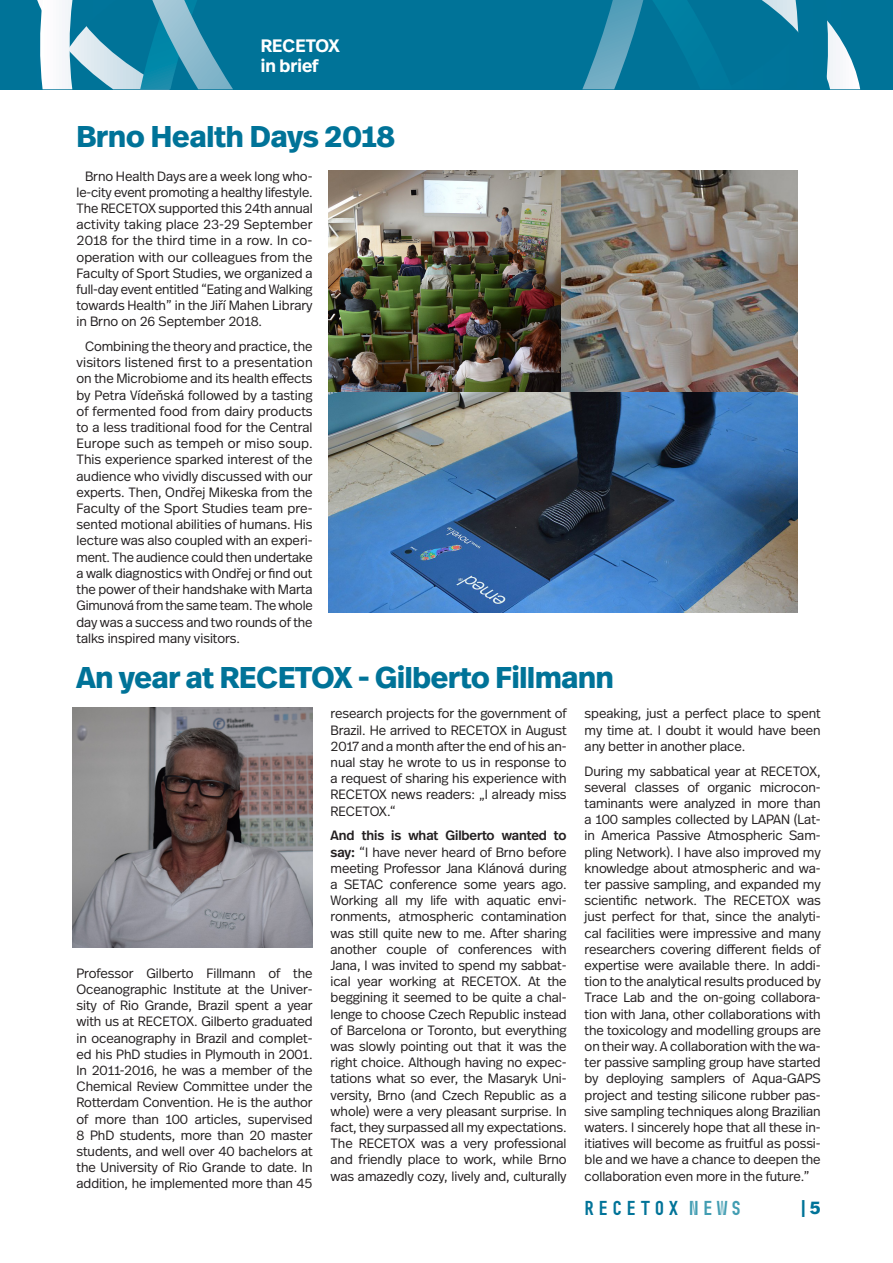
<style>
.page{position:relative;width:893px;height:1263px;background:#fff}
.page>*{position:absolute;margin:0;border:0;box-sizing:border-box;transform-origin:0 0}
.head_1{font:700 30px "Real Head Pro";letter-spacing:-.005em;color:#007398}
.t1{font:700 20.1px "Muni";color:#007398}
.t2{font:600 18px "Real Head Pro";color:#fff}
.head{font:700 18px "Real Head Pro";color:#007398}
.head_1-2{font:300 13.5px/16.2px "Real Head Pro";letter-spacing:-.005em;color:#231f20;text-align:justify}
.body_text{font:300 13.5px/16.2px "Real Head Pro";color:#231f20;text-align:justify}
.s1{font-weight:500}
.s2{color:#429db2}
</style>
<div class="page">
<hr style="left:0;top:0;width:1px;height:89px;background:#007398">
<div style="left:1px;top:0;width:892px;height:89px;background:#007398"></div>
<svg style="left:37px;top:0;width:823px;height:89px"></svg>
<svg style="left:39px;top:0;width:790px;height:89px"></svg>
<img style="left:328px;top:391px;width:470px;height:221px">
<img style="left:328px;top:171px;width:234px;height:220px">
<img style="left:562px;top:171px;width:236px;height:220px">
<img style="left:73px;top:708px;width:240px;height:239px">
<p class="t2" style="left:261px;top:31px;width:80px">RECETOX</p>
<p class="t2" style="left:261px;top:51px;width:59px">in brief</p>
<p class="head_1" style="left:77px;top:111px;width:320px">Brno Health Days 2018</p>
<p class="body_text" style="left:77px;top:167px;width:238px;text-indent:9px">Brno Health Days are a week long who&shy;le-city event promoting a healthy lifestyle.<br>The RECETOX supported this 24th annual activity taking place 23-29 September 2018 for the third time in a row. In co&shy;operation with our colleagues from the Faculty of Sport Studies, we organized a full-day event entitled “Eating and Walking towards Health” in the Jiří Mahen Library in Brno on 26 September 2018.</p>
<p class="body_text" style="left:77px;top:337px;width:238px;text-indent:9px">Combining the theory and practice, the visitors listened first to a presentation on the Microbiome and its health effects by Petra Vídeňská followed by a tasting of fermented food from dairy products to a less traditional food for the Central Europe such as tempeh or miso soup.<br>This experience sparked interest of the audience who vividly discussed with our experts. Then, Ondřej Mikeska from the Faculty of the Sport Studies team pre&shy;sented motional abilities of humans. His lecture was also coupled with an experi&shy;ment. The audience could then undertake a walk diagnostics with Ondřej or find out the power of their handshake with Marta Gimunová from the same team. The whole day was a success and two rounds of the talks inspired many visitors.</p>
<p class="head_1" style="left:77px;top:652px;width:539px">An year at RECETOX - Gilberto Fillmann</p>
<p class="head_1-2" style="left:77px;top:964px;width:238px">Professor Gilberto Fillmann of the Oceanographic Institute at the Univer&shy;sity of Rio Grande, Brazil spent a year with us at RECETOX. Gilberto graduated in oceanography in Brazil and complet&shy;ed his PhD studies in Plymouth in 2001.<br>In 2011-2016, he was a member of the Chemical Review Committee under the Rotterdam Convention. He is the author of more than 100 articles, supervised 8 PhD students, more than 20 master students, and well over 40 bachelors at the University of Rio Grande to date. In addition, he implemented more than 45</p>
<p class="head_1-2" style="left:331px;top:705px;width:238px">research projects for the government of Brazil. He arrived to RECETOX in August 2017 and a month after the end of his an&shy;nual stay he wrote to us in response to a request of sharing his experience with RECETOX news readers: „I already miss RECETOX.“</p>
<p class="head_1-2" style="left:331px;top:827px;width:238px"><span class="s1">And this is what Gilberto wanted to say:</span> “I have never heard of Brno before meeting Professor Jana Klánová during a SETAC conference some years ago.<br>Working all my life with aquatic envi&shy;ronments, atmospheric contamination was still quite new to me. After sharing another couple of conferences with Jana, I was invited to spend my sabbat&shy;ical year working at RECETOX. At the beggining it seemed to be quite a chal&shy;lenge to choose Czech Republic instead of Barcelona or Toronto, but everything was slowly pointing out that it was the right choice. Although having no expec&shy;tations what so ever, the Masaryk Uni&shy;versity, Brno (and Czech Republic as a whole) were a very pleasant surprise. In fact, they surpassed all my expectations.<br>The RECETOX was a very professional and friendly place to work, while Brno was amazedly cozy, lively and, culturally</p>
<p class="head_1-2" style="left:585px;top:705px;width:238px">speaking, just a perfect place to spent my time at. I doubt it would have been any better in another place.</p>
<p class="head_1-2" style="left:585px;top:762px;width:238px">During my sabbatical year at RECETOX, several classes of organic microcon&shy;taminants were analyzed in more than a 100 samples collected by LAPAN (Lat&shy;in America Passive Atmospheric Sam&shy;pling Network). I have also improved my knowledge about atmospheric and wa&shy;ter passive sampling, and expanded my scientific network. The RECETOX was just perfect for that, since the analyti&shy;cal facilities were impressive and many researchers covering different fields of expertise were available there. In addi&shy;tion to the analytical results produced by Trace Lab and the on-going collabora&shy;tion with Jana, other collaborations with the toxicology and modelling groups are on their way. A collaboration with the wa&shy;ter passive sampling group have started by deploying samplers of Aqua-GAPS project and testing silicone rubber pas&shy;sive sampling techniques along Brazilian waters. I sincerely hope that all these in&shy;itiatives will become as fruitful as possi&shy;ble and we have a chance to deepen the collaboration even more in the future.”</p>
<h2 class="t1" style="left:582px;top:1197px;width:163px">RECETOX <span class="s2">NEWS</span></h2>
<p class="head" style="left:800px;top:1192px;width:22px">| 5</p>
</div>
